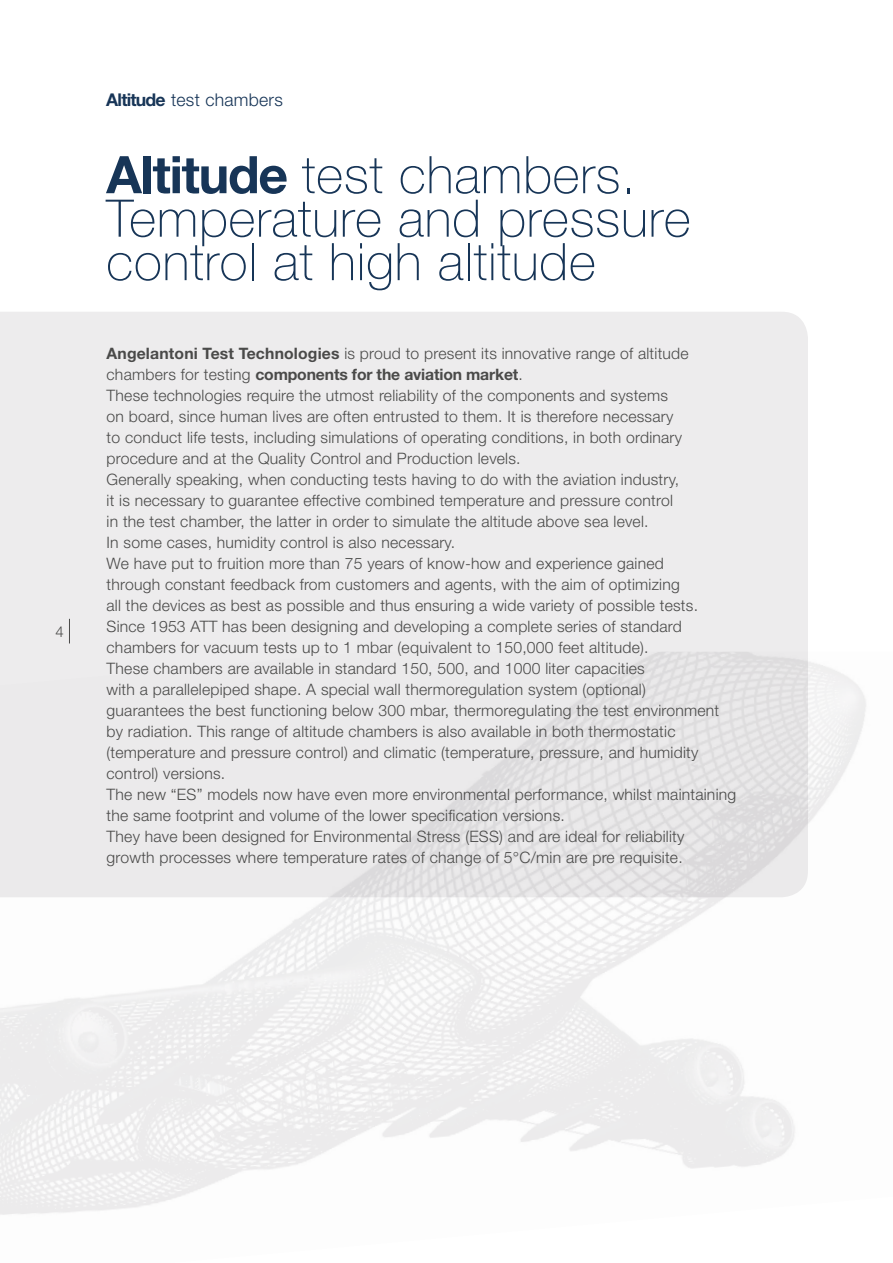
<style>
.page{position:relative;width:893px;height:1263px;background:#fff}
.page>*{position:absolute;margin:0;border:0;box-sizing:border-box;transform-origin:0 0}
.t1{font:100 51.75px/43.5px "Helvetica Neue LT Std";letter-spacing:.015em;color:#173557}
.t2{font:300 17.55px "Helvetica Neue LT Std";letter-spacing:.015em;color:#173557}
.t3{font:300 15.75px/21px "Helvetica Neue LT Std";letter-spacing:.015em;color:#4a4a49}
.t4{font:300 15px "Helvetica Neue LT Std";color:#4a4a49}
.s1{font-weight:700}
</style>
<div class="page">
<svg style="left:0;top:312px;width:808px;height:585px;background:#eae9ea"></svg>
<svg style="left:69px;top:619px;width:1px;height:24px"></svg>
<p class="t4" style="left:55px;top:623px;width:10px">4</p>
<p class="t2" style="left:106px;top:89px;width:178px"><span class="s1">Altitude</span> test chambers</p>
<h1 class="t1" style="left:106px;top:153px;width:586px"><span class="s1">Altitude</span> test chambers.<br>Temperature and pressure control at high altitude</h1>
<p class="t3" style="left:107px;top:342px;width:631px"><span class="s1">Angelantoni Test Technologies</span> is proud to present its innovative range of altitude chambers for testing <span class="s1">components for the aviation market</span>.<br>These technologies require the utmost reliability of the components and systems<br>on board, since human lives are often entrusted to them. It is therefore necessary<br>to conduct life tests, including simulations of operating conditions, in both ordinary procedure and at the Quality Control and Production levels.<br>Generally speaking, when conducting tests having to do with the aviation industry,<br>it is necessary to guarantee effective combined temperature and pressure control<br>in the test chamber, the latter in order to simulate the altitude above sea level.<br>In some cases, humidity control is also necessary.<br>We have put to fruition more than 75 years of know-how and experience gained<br>through constant feedback from customers and agents, with the aim of optimizing<br>all the devices as best as possible and thus ensuring a wide variety of possible tests.<br>Since 1953 ATT has been designing and developing a complete series of standard chambers for vacuum tests up to 1 mbar (equivalent to 150,000 feet altitude).<br>These chambers are available in standard 150, 500, and 1000 liter capacities<br>with a parallelepiped shape. A special wall thermoregulation system (optional)<br>guarantees the best functioning below 300 mbar, thermoregulating the test environment by radiation. This range of altitude chambers is also available in both thermostatic (temperature and pressure control) and climatic (temperature, pressure, and humidity control) versions.<br>The new “ES” models now have even more environmental performance, whilst maintaining the same footprint and volume of the lower specification versions.<br>They have been designed for Environmental Stress (ESS) and are ideal for reliability growth processes where temperature rates of change of 5°C/min are pre requisite.</p>
</div>
